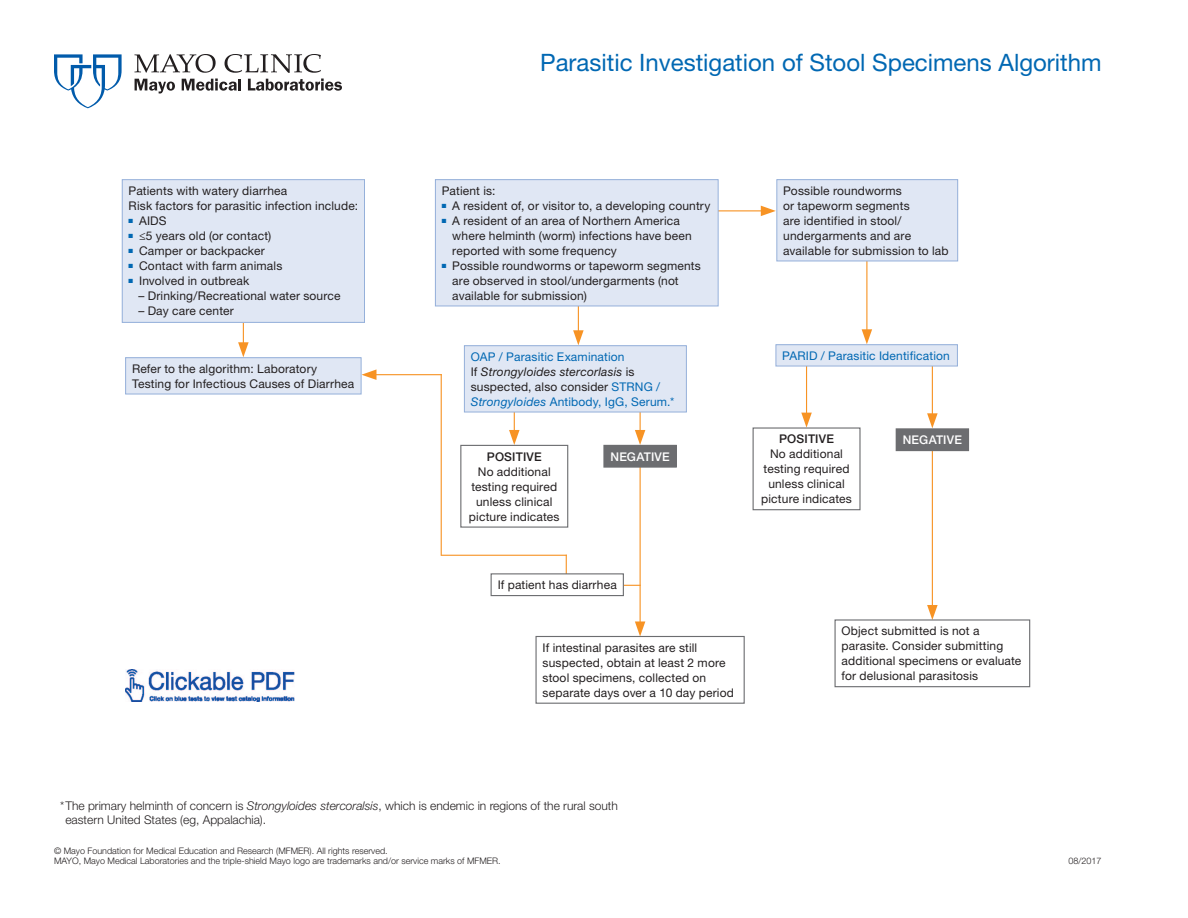
<style>
.page{position:relative;width:1188px;height:918px;background:#fff}
.page>*{position:absolute;margin:0;border:0;box-sizing:border-box;transform-origin:0 0}
.t1{font:24px "Helvetica Neue LT Std";color:#0168b3}
.t2{font:12px/15px "Helvetica Neue LT Std";letter-spacing:.015em;color:#231f20}
.t3{font:12px/15px "Helvetica Neue LT Std";letter-spacing:.015em;color:#0168b3}
.t4{font:300 12px/13.5px "Helvetica Neue LT Std";color:#231f20}
.t5{font:500 12px "Helvetica Neue LT Std";letter-spacing:.015em;color:#231f20}
.t6{font:500 12px "Helvetica Neue LT Std";letter-spacing:.015em;color:#fff}
.t7{font:300 9px/10.5px "Helvetica Neue LT Std";color:#231f20}
.s1{color:#231f20}
.s2{font-style:italic;color:#231f20}
.s3{font-style:italic}
</style>
<div class="page">
<svg style="left:135px;top:79px;width:40px;height:15px"></svg>
<svg style="left:182px;top:79px;width:59px;height:12px"></svg>
<svg style="left:248px;top:79px;width:94px;height:12px"></svg>
<svg style="left:54px;top:54px;width:68px;height:54px"></svg>
<svg style="left:225px;top:54px;width:96px;height:19px"></svg>
<svg style="left:134px;top:54px;width:82px;height:19px"></svg>
<hr style="left:640px;top:466px;width:1px;height:163px;background:#f79324">
<hr style="left:441px;top:374px;width:1px;height:182px;background:#f79324">
<svg style="left:566px;top:556px;width:1px;height:17px"></svg>
<svg style="left:635px;top:621px;width:10px;height:15px"></svg>
<hr style="left:932px;top:443px;width:1px;height:169px;background:#f79324">
<svg style="left:927px;top:605px;width:11px;height:14px"></svg>
<div style="left:535px;top:636px;width:210px;height:68px;border:1px solid #6c6d70"></div>
<div style="left:835px;top:619px;width:195px;height:68px;border:1px solid #6c6d70"></div>
<hr style="left:514px;top:369px;width:1px;height:68px;background:#f79324">
<svg style="left:509px;top:430px;width:11px;height:15px"></svg>
<hr style="left:806px;top:352px;width:1px;height:68px;background:#f79324">
<svg style="left:801px;top:413px;width:11px;height:14px"></svg>
<hr style="left:932px;top:353px;width:1px;height:68px;background:#f79324">
<svg style="left:927px;top:413px;width:11px;height:15px"></svg>
<hr style="left:640px;top:368px;width:1px;height:69px;background:#f79324">
<svg style="left:635px;top:430px;width:10px;height:15px"></svg>
<div style="left:460px;top:445px;width:108px;height:83px;border:1px solid #6c6d70"></div>
<div style="left:753px;top:427px;width:108px;height:83px;border:1px solid #6c6d70"></div>
<hr style="left:643px;top:210px;width:124px;height:1px;background:#f79324">
<svg style="left:761px;top:206px;width:15px;height:10px"></svg>
<hr style="left:375px;top:374px;width:67px;height:1px;background:#f79324">
<hr style="left:441px;top:555px;width:126px;height:1px;background:#f79324">
<hr style="left:607px;top:585px;width:34px;height:1px;background:#f79324">
<svg style="left:362px;top:369px;width:14px;height:11px"></svg>
<hr style="left:243px;top:293px;width:1px;height:57px;background:#f79324">
<svg style="left:238px;top:342px;width:11px;height:15px"></svg>
<hr style="left:578px;top:281px;width:1px;height:57px;background:#f79324">
<svg style="left:573px;top:330px;width:11px;height:15px"></svg>
<hr style="left:866px;top:238px;width:1px;height:99px;background:#f79324">
<svg style="left:862px;top:329px;width:10px;height:15px"></svg>
<div style="left:777px;top:180px;width:181px;height:81px;background:#e0e7f4"></div>
<div style="left:776px;top:179px;width:182px;height:82px;border:1px solid #95b0da"></div>
<div style="left:126px;top:358px;width:235px;height:36px;background:#e0e7f4"></div>
<div style="left:125px;top:357px;width:237px;height:37px;border:1px solid #95b0da"></div>
<div style="left:464px;top:346px;width:222px;height:66px;background:#e0e7f4"></div>
<div style="left:464px;top:345px;width:223px;height:67px;border:1px solid #95b0da"></div>
<div style="left:776px;top:345px;width:181px;height:21px;background:#e0e7f4"></div>
<div style="left:776px;top:344px;width:182px;height:22px;border:1px solid #95b0da"></div>
<div style="left:122px;top:180px;width:242px;height:142px;background:#e0e7f4"></div>
<div style="left:122px;top:179px;width:243px;height:144px;border:1px solid #95b0da"></div>
<div style="left:435px;top:180px;width:283px;height:126px;background:#e0e7f4"></div>
<div style="left:435px;top:179px;width:284px;height:127px;border:1px solid #95b0da"></div>
<div style="left:491px;top:574px;width:132px;height:22px;background:#fff"></div>
<div style="left:491px;top:573px;width:133px;height:23px;border:1px solid #6c6d70"></div>
<div style="left:604px;top:445px;width:72px;height:22px;background:#6c6d70"></div>
<div style="left:603px;top:445px;width:74px;height:23px;border:1px solid #6c6d70"></div>
<div style="left:896px;top:429px;width:73px;height:22px;background:#6c6d70"></div>
<div style="left:896px;top:428px;width:73px;height:23px;border:1px solid #6c6d70"></div>
<img style="left:126px;top:669px;width:169px;height:32px">
<p class="t2" style="left:129px;top:183px;width:231px">Patients with watery diarrhea<br>Risk factors for parasitic infection include:</p>
<p class="t2" style="left:129px;top:213px;width:40px"><sup>■</sup> AIDS</p>
<p class="t2" style="left:129px;top:228px;width:144px"><sup>■</sup> ≤5 years old (or contact)</p>
<p class="t2" style="left:129px;top:243px;width:138px"><sup>■</sup> Camper or backpacker</p>
<p class="t2" style="left:129px;top:258px;width:155px"><sup>■</sup> Contact with farm animals</p>
<p class="t2" style="left:129px;top:273px;width:122px"><sup>■</sup> Involved in outbreak</p>
<p class="t2" style="left:138px;top:288px;width:204px">– Drinking/Recreational water source</p>
<p class="t2" style="left:138px;top:303px;width:97px">– Day care center</p>
<p class="t2" style="left:132px;top:361px;width:224px">Refer to the algorithm: Laboratory<br>Testing for Infectious Causes of Diarrhea</p>
<h1 class="t1" style="left:540px;top:48px;width:563px">Parasitic Investigation of Stool Specimens Algorithm</h1>
<p class="t2" style="left:442px;top:183px;width:55px">Patient is:</p>
<p class="t2" style="left:442px;top:198px;width:270px"><sup>■</sup> A resident of, or visitor to, a developing country</p>
<p class="t2" style="left:452px;top:213px;width:241px;text-indent:-10px"><sup>■</sup> A resident of an area of Northern America where helminth (worm) infections have been reported with some frequency</p>
<p class="t2" style="left:452px;top:258px;width:250px;text-indent:-10px"><sup>■</sup> Possible roundworms or tapeworm segments are observed in stool/undergarments (not available for submission)</p>
<p class="t2" style="left:783px;top:183px;width:167px">Possible roundworms<br>or tapeworm segments<br>are identified in stool/ undergarments and are available for submission to lab</p>
<p class="t3" style="left:471px;top:349px;width:205px">OAP / Parasitic Examination<br><span class="s1">If</span> <span class="s2">Strongyloides stercorlasis</span> <span class="s1">is suspected, also consider</span> STRNG / <span class="s3">Strongyloides</span> Antibody, IgG, Serum.*</p>
<p class="t3" style="left:782px;top:348px;width:169px">PARID / Parasitic Identification</p>
<p class="t5" style="left:487px;top:449px;width:56px">POSITIVE</p>
<p class="t2" style="left:469px;top:464px;width:92px;text-align:center">No additional testing required unless clinical picture indicates</p>
<p class="t6" style="left:611px;top:449px;width:61px">NEGATIVE</p>
<p class="t2" style="left:498px;top:577px;width:121px">If patient has diarrhea</p>
<p class="t2" style="left:543px;top:640px;width:193px">If intestinal parasites are still suspected, obtain at least 2 more stool specimens, collected on separate days over a 10 day period</p>
<p class="t5" style="left:779px;top:432px;width:56px">POSITIVE</p>
<p class="t2" style="left:761px;top:446px;width:92px;text-align:center">No additional testing required unless clinical picture indicates</p>
<p class="t6" style="left:903px;top:433px;width:61px">NEGATIVE</p>
<p class="t2" style="left:842px;top:623px;width:181px">Object submitted is not a parasite. Consider submitting additional specimens or evaluate for delusional parasitosis</p>
<p class="t4" style="left:65px;top:799px;width:554px;text-indent:-5px">* The primary helminth of concern is <span class="s3">Strongyloides stercoralsis</span>, which is endemic in regions of the rural south eastern United States (eg, Appalachia).</p>
<p class="t7" style="left:54px;top:845px;width:448px">© Mayo Foundation for Medical Education and Research (MFMER). All rights reserved.<br>MAYO, Mayo Medical Laboratories and the triple-shield Mayo logo are trademarks and/or service marks of MFMER.</p>
<p class="t7" style="left:1069px;top:855px;width:35px">08/2017</p>
</div>
